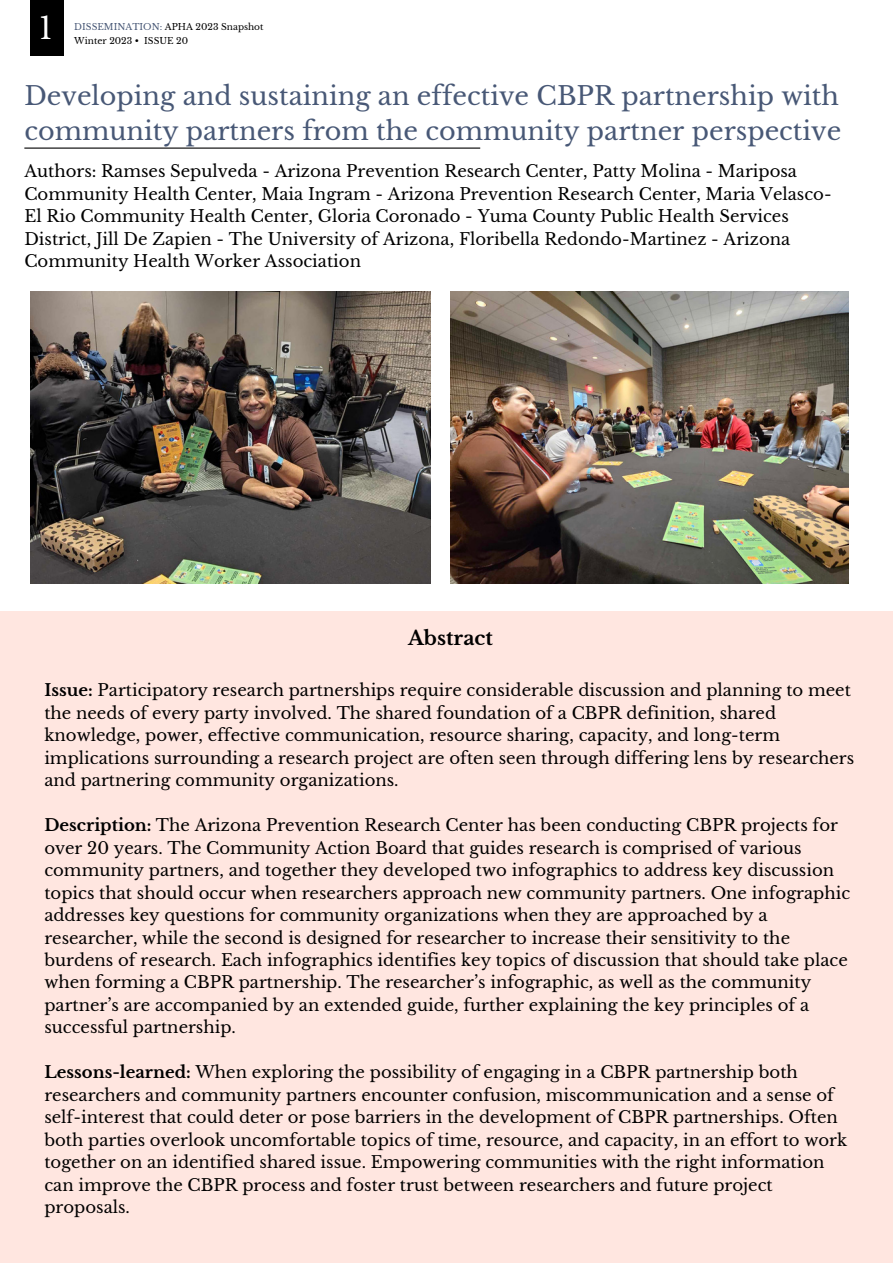
<style>
.page{position:relative;width:893px;height:1264px;background:#fff}
.page>*{position:absolute;margin:0;border:0;box-sizing:border-box;transform-origin:0 0}
.t1{font:30px "Libre Baskerville";color:#fff}
.t2{font:25.5px/34.8px "Libre Baskerville";color:#485876}
.t3{font:700 19.5px "Libre Baskerville";color:#000}
.t4{font:16.5px/22.5px "Libre Baskerville";color:#000}
.t5{font:9px "Libre Baskerville";color:#000}
.s1{color:#485876}
.s2{font-weight:700}
</style>
<div class="page">
<hr style="left:24px;top:147px;width:456px;height:2px;background:#000">
<div style="left:30px;top:0;width:33px;height:56px;background:#000"></div>
<div style="left:0;top:611px;width:892px;height:651px;background:#ffe6e0"></div>
<img style="left:30px;top:291px;width:400px;height:293px">
<img style="left:450px;top:291px;width:398px;height:293px">
<p class="t1" style="left:39px;top:10px;width:15px">1</p>
<p class="t5" style="left:74px;top:21px;width:191px"><span class="s1">DISSEMINATION:</span> APHA 2023 Snapshot</p>
<p class="t5" style="left:74px;top:35px;width:115px">Winter 2023 • ISSUE 20</p>
<p class="t2" style="left:24px;top:79px;width:818px">Developing and sustaining an effective CBPR partnership with community partners from the community partner perspective</p>
<p class="t4" style="left:24px;top:160px;width:808px">Authors: Ramses Sepulveda - Arizona Prevention Research Center, Patty Molina - Mariposa Community Health Center, Maia Ingram - Arizona Prevention Research Center, Maria Velasco-El Rio Community Health Center, Gloria Coronado - Yuma County Public Health Services District, Jill De Zapien - The University of Arizona, Floribella Redondo-Martinez - Arizona Community Health Worker Association</p>
<p class="t3" style="left:408px;top:626px;width:86px">Abstract</p>
<p class="t4" style="left:44px;top:679px;width:811px"><span class="s2">Issue:</span> Participatory research partnerships require considerable discussion and planning to meet the needs of every party involved. The shared foundation of a CBPR definition, shared knowledge, power, effective communication, resource sharing, capacity, and long-term implications surrounding a research project are often seen through differing lens by researchers and partnering community organizations.</p>
<p class="t4" style="left:44px;top:814px;width:807px"><span class="s2">Description:</span> The Arizona Prevention Research Center has been conducting CBPR projects for over 20 years. The Community Action Board that guides research is comprised of various community partners, and together they developed two infographics to address key discussion topics that should occur when researchers approach new community partners. One infographic addresses key questions for community organizations when they are approached by a researcher, while the second is designed for researcher to increase their sensitivity to the burdens of research. Each infographics identifies key topics of discussion that should take place when forming a CBPR partnership. The researcher’s infographic, as well as the community partner’s are accompanied by an extended guide, further explaining the key principles of a successful partnership.</p>
<p class="t4" style="left:44px;top:1061px;width:804px"><span class="s2">Lessons-learned:</span> When exploring the possibility of engaging in a CBPR partnership both researchers and community partners encounter confusion, miscommunication and a sense of self-interest that could deter or pose barriers in the development of CBPR partnerships. Often both parties overlook uncomfortable topics of time, resource, and capacity, in an effort to work together on an identified shared issue. Empowering communities with the right information can improve the CBPR process and foster trust between researchers and future project proposals.</p>
</div>
